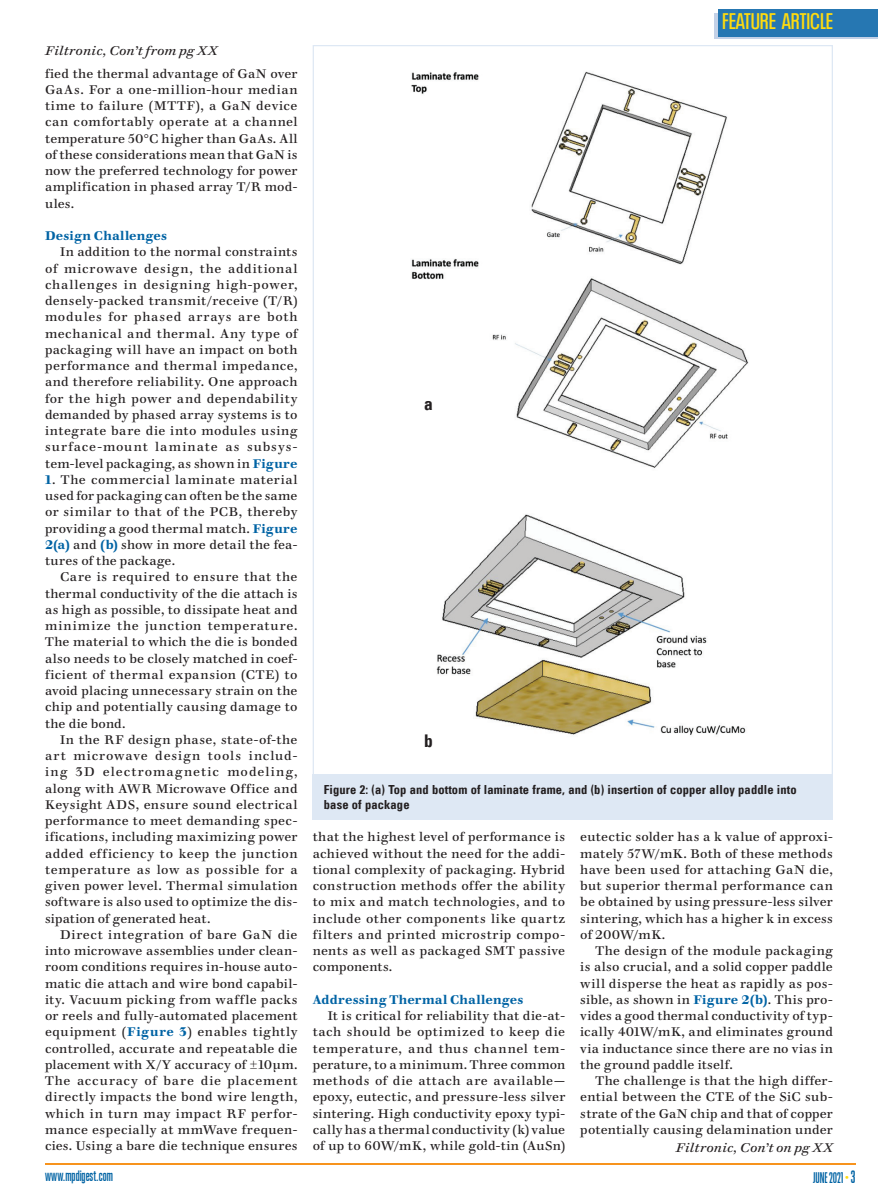
<style>
.page{position:relative;width:878px;height:1204px;background:#fff}
.page>*{position:absolute;margin:0;border:0;box-sizing:border-box;transform-origin:0 0}
.t1{font:600 condensed 22.5px "Neue Plak";color:#ffdb0f}
.Figure_Caption{font:700 condensed 17.5px "Univers LT";color:#231f20}
.t2{font:600 15px "Neue Plak Comp";color:#0063a4}
.copy{font:12.5px/16.2px "Walbaum 12 pt";letter-spacing:.015em;color:#231f20;text-align:justify}
.Figure_Caption-2{font:700 condensed 12.5px/15px "Univers LT";letter-spacing:.01em;color:#231f20}
.Subhead{font:italic 12.5px "Walbaum 12 pt";letter-spacing:.02em;color:#231f20}
.Subhead-2{font:700 12.5px "Walbaum 12 pt";letter-spacing:.01em;color:#0063a4}
.s1{font-weight:700;color:#0063a4}
.s2{color:#ffdb0f}
.s3{font-size:17.5px}
</style>
<div class="page">
<svg style="left:714px;top:13px;width:164px;height:25px"></svg>
<div style="left:718px;top:9px;width:160px;height:27px;background:#2677b2"></div>
<hr style="left:45px;top:1163px;width:810px;height:2px;background:#f7931d">
<div style="left:312px;top:774px;width:520px;height:45px;background:#dee8f4"></div>
<img style="left:411px;top:71px;width:338px;height:397px">
<img style="left:436px;top:514px;width:310px;height:222px">
<p class="Subhead" style="left:45px;top:39px;width:174px">Filtronic, Con’t from pg XX</p>
<p class="copy" style="left:45px;top:63px;width:254px">fied the thermal advantage of GaN over GaAs. For a one-million-hour median time to failure (MTTF), a GaN device can comfortably operate at a channel temperature 50°C higher than GaAs. All of these considerations mean that GaN is now the preferred technology for power amplification in phased array T/R mod&shy;ules.</p>
<p class="Subhead-2" style="left:45px;top:224px;width:124px">Design Challenges</p>
<p class="copy" style="left:45px;top:242px;width:254px;text-indent:15px">In addition to the normal constraints of microwave design, the additional challenges in designing high-power, densely-packed transmit/receive (T/R) modules for phased arrays are both mechanical and thermal. Any type of packaging will have an impact on both performance and thermal impedance, and therefore reliability. One approach for the high power and dependability demanded by phased array systems is to integrate bare die into modules using surface-mount laminate as subsys&shy;tem-level packaging, as shown in <span class="s1">Figure</span></p>
<p class="copy" style="left:45px;top:470px;width:254px"><span class="s1">1</span>. The commercial laminate material used for packaging can often be the same or similar to that of the PCB, thereby providing a good thermal match. <span class="s1">Figure 2(a)</span> and <span class="s1">(b)</span> show in more detail the fea&shy;tures of the package.</p>
<p class="copy" style="left:45px;top:567px;width:254px;text-indent:15px">Care is required to ensure that the thermal conductivity of the die attach is as high as possible, to dissipate heat and minimize the junction temperature.<br>The material to which the die is bonded also needs to be closely matched in coef&shy;ficient of thermal expansion (CTE) to avoid placing unnecessary strain on the chip and potentially causing damage to the die bond.</p>
<p class="copy" style="left:45px;top:730px;width:254px;text-indent:15px">In the RF design phase, state-of-the art microwave design tools includ&shy;ing 3D electromagnetic modeling, along with AWR Microwave Office and Keysight ADS, ensure sound electrical performance to meet demanding spec&shy;ifications, including maximizing power added efficiency to keep the junction temperature as low as possible for a given power level. Thermal simulation software is also used to optimize the dis&shy;sipation of generated heat.</p>
<p class="copy" style="left:45px;top:925px;width:254px;text-indent:15px">Direct integration of bare GaN die into microwave assemblies under clean&shy;room conditions requires in-house auto&shy;matic die attach and wire bond capabil&shy;ity. Vacuum picking from waffle packs or reels and fully-automated placement equipment (<span class="s1">Figure 3</span>) enables tightly controlled, accurate and repeatable die placement with X/Y accuracy of ±10µm.<br>The accuracy of bare die placement directly impacts the bond wire length, which in turn may impact RF perfor&shy;mance especially at mmWave frequen&shy;cies. Using a bare die technique ensures</p>
<p class="Figure_Caption" style="left:424px;top:393px;width:10px">a</p>
<p class="Figure_Caption" style="left:424px;top:730px;width:10px">b</p>
<h1 class="t1" style="left:722px;top:6px;width:112px">FEATURE ARTICLE</h1>
<p class="Figure_Caption-2" style="left:324px;top:782px;width:474px">Figure 2: (a) Top and bottom of laminate frame, and (b) insertion of copper alloy paddle into base of package</p>
<p class="copy" style="left:312px;top:827px;width:254px">that the highest level of performance is achieved without the need for the addi&shy;tional complexity of packaging. Hybrid construction methods offer the ability to mix and match technologies, and to include other components like quartz filters and printed microstrip compo&shy;nents as well as packaged SMT passive components.</p>
<p class="Subhead-2" style="left:312px;top:988px;width:212px">Addressing Thermal Challenges</p>
<p class="copy" style="left:312px;top:1006px;width:254px;text-indent:15px">It is critical for reliability that die-at&shy;tach should be optimized to keep die temperature, and thus channel tem&shy;perature, to a minimum. Three common methods of die attach are available— epoxy, eutectic, and pressure-less silver sintering. High conductivity epoxy typi&shy;cally has a thermal conductivity (k) value of up to 60W/mK, while gold-tin (AuSn)</p>
<p class="copy" style="left:580px;top:827px;width:254px">eutectic solder has a k value of approxi&shy;mately 57W/mK. Both of these methods have been used for attaching GaN die, but superior thermal performance can be obtained by using pressure-less silver sintering, which has a higher k in excess of 200W/mK.</p>
<p class="copy" style="left:580px;top:941px;width:254px;text-indent:15px">The design of the module packaging is also crucial, and a solid copper paddle will disperse the heat as rapidly as pos&shy;sible, as shown in <span class="s1">Figure 2(b)</span>. This pro&shy;vides a good thermal conductivity of typ&shy;ically 401W/mK, and eliminates ground via inductance since there are no vias in the ground paddle itself.</p>
<p class="copy" style="left:580px;top:1071px;width:254px;text-indent:15px">The challenge is that the high differ&shy;ential between the CTE of the SiC sub&shy;strate of the GaN chip and that of copper potentially causing delamination under</p>
<p class="Subhead" style="left:675px;top:1136px;width:159px">Filtronic, Con’t on pg XX</p>
<p class="t2" style="left:45px;top:1165px;width:69px">www.mpdigest.com</p>
<p class="t2" style="left:813px;top:1167px;width:44px">JUNE 2021<span class="s2">•</span><span class="s3">3</span></p>
</div>
